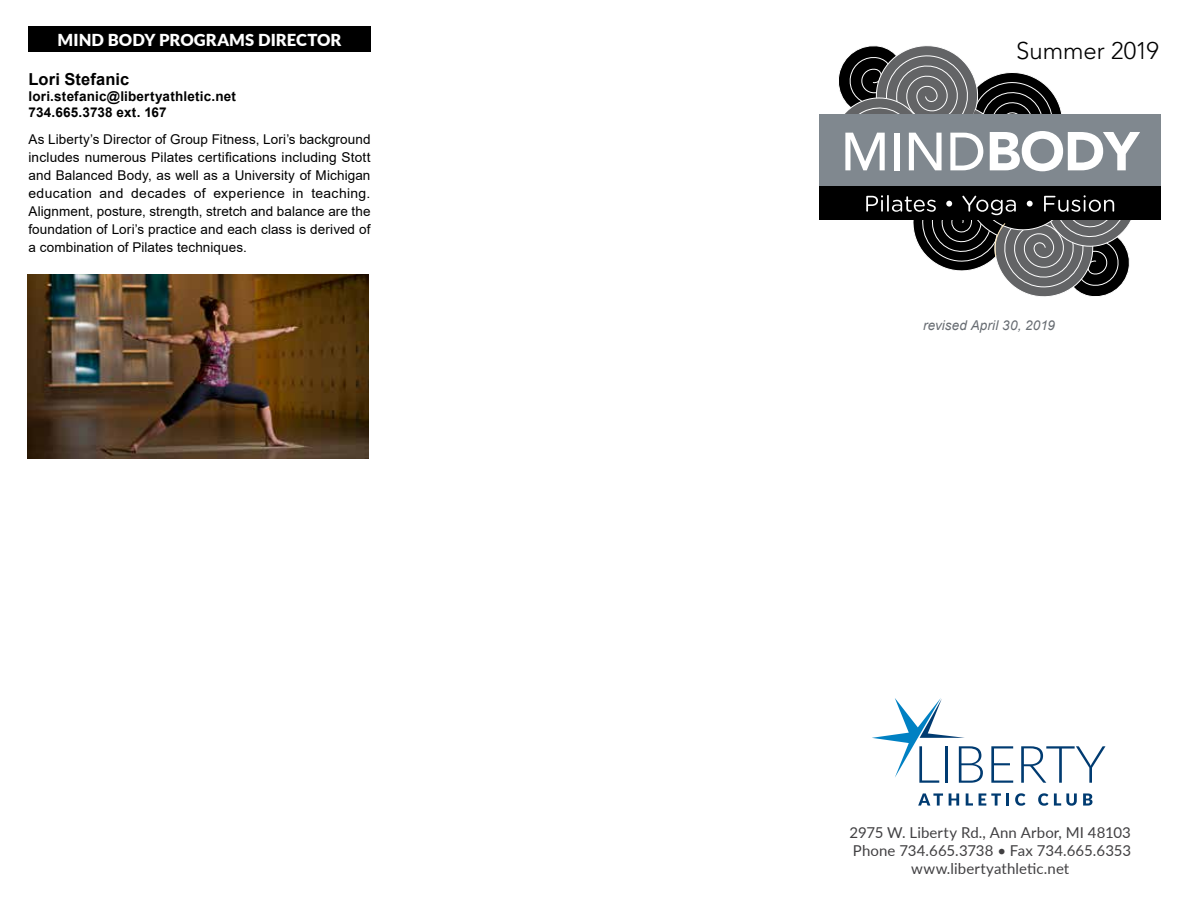
<style>
.page{position:relative;width:1188px;height:918px;background:#fff}
.page>*{position:absolute;margin:0;border:0;box-sizing:border-box;transform-origin:0 0}
.t1{font:500 53.25px "Avenir LT Std";color:#fff}
.t2{font:300 24px "Avenir LT Std";letter-spacing:-.005em;color:#000}
.t3{font:900 16.5px "Lato";letter-spacing:.005em;color:#fff}
.t4{font:700 16.5px "Arial";letter-spacing:.005em;color:#000}
.t5{font:15px/18px "Lato";letter-spacing:.005em;color:#414042;text-align:center}
.t6{font:13.5px/18px "Arial";letter-spacing:.005em;color:#000;text-align:justify}
.t7{font:700 13.5px/16.2px "Arial";letter-spacing:.015em;color:#000}
.t8{font:italic 13.5px "Arial";letter-spacing:.01em;color:#676c72}
.s1{font-weight:900;font-size:54.15px}
</style>
<div class="page">
<div style="left:819px;top:114px;width:342px;height:72px;background:#80888f"></div>
<div style="left:819px;top:186px;width:342px;height:33px;background:#000"></div>
<svg style="left:824px;top:45px;width:319px;height:252px"></svg>
<svg style="left:872px;top:698px;width:111px;height:85px"></svg>
<svg style="left:991px;top:746px;width:22px;height:37px"></svg>
<svg style="left:1021px;top:746px;width:84px;height:37px"></svg>
<svg style="left:918px;top:793px;width:25px;height:13px"></svg>
<svg style="left:949px;top:793px;width:10px;height:13px"></svg>
<svg style="left:966px;top:793px;width:7px;height:13px"></svg>
<svg style="left:979px;top:793px;width:22px;height:13px"></svg>
<svg style="left:1007px;top:793px;width:2px;height:13px"></svg>
<svg style="left:1015px;top:793px;width:10px;height:13px"></svg>
<svg style="left:1038px;top:793px;width:39px;height:13px"></svg>
<svg style="left:1083px;top:793px;width:10px;height:13px"></svg>
<img style="left:27px;top:274px;width:342px;height:185px">
<div style="left:28px;top:26px;width:343px;height:26px;background:#000"></div>
<p class="t3" style="left:58px;top:27px;width:285px">MIND BODY PROGRAMS DIRECTOR</p>
<p class="t4" style="left:28px;top:68px;width:102px">Lori Stefanic</p>
<p class="t7" style="left:28px;top:88px;width:209px">lori.stefanic@libertyathletic.net<br>734.665.3738 ext. 167</p>
<p class="t6" style="left:28px;top:131px;width:344px">As Liberty’s Director of Group Fitness, Lori’s background includes numerous Pilates certifications including Stott and Balanced Body, as well as a University of Michigan education and decades of experience in teaching.<br>Alignment, posture, strength, stretch and balance are the foundation of Lori’s practice and each class is derived of a combination of Pilates techniques.</p>
<h2 class="t2" style="left:1016px;top:37px;width:144px">Summer 2019</h2>
<h1 class="t1" style="left:841px;top:121px;width:300px">MIND<span class="s1">BODY</span></h1>
<p class="t8" style="left:923px;top:316px;width:133px">revised April 30, 2019</p>
<p class="t5" style="left:849px;top:823px;width:283px">2975 W. Liberty Rd., Ann Arbor, MI 48103<br>Phone 734.665.3738 • Fax 734.665.6353 www.libertyathletic.net</p>
</div>
